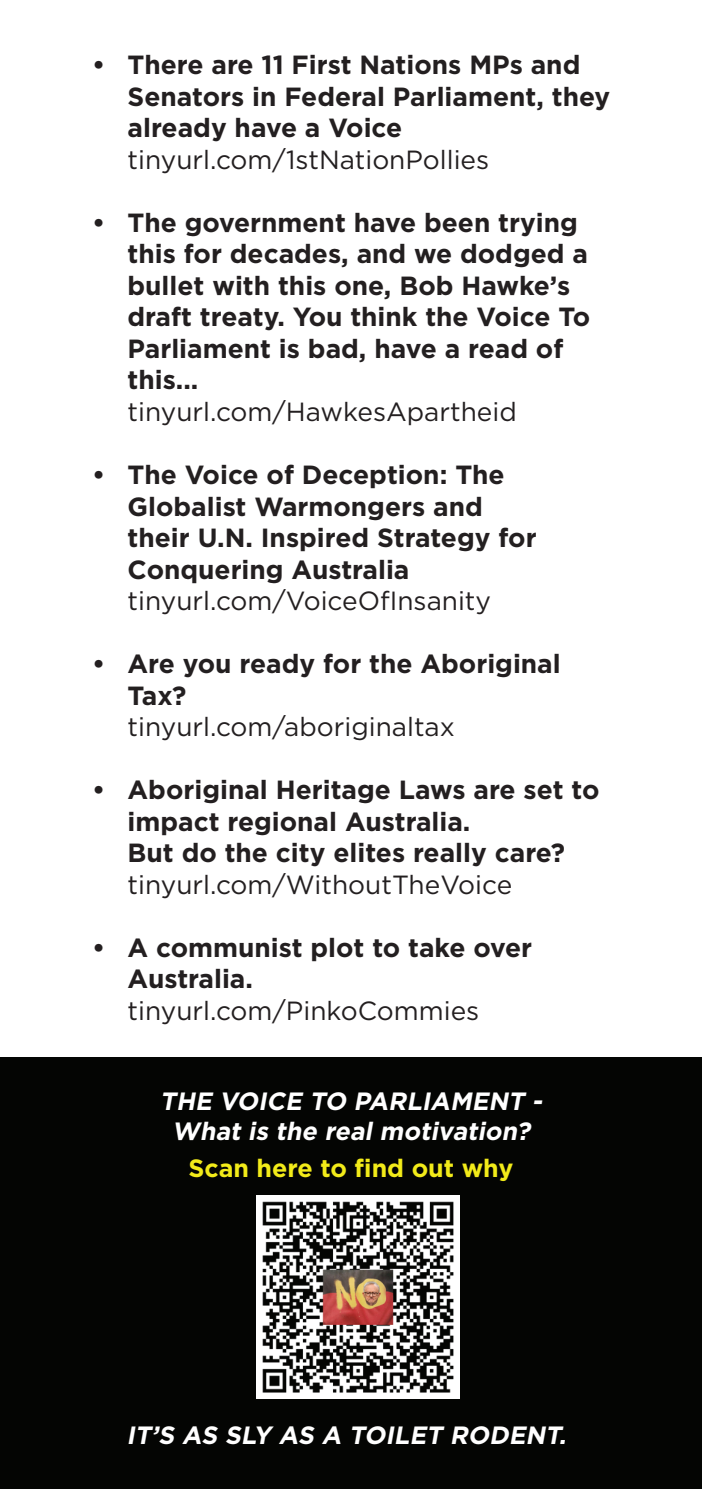
<style>
.page{position:relative;width:702px;height:1489px;background:#fff}
.page>*{position:absolute;margin:0;border:0;box-sizing:border-box;transform-origin:0 0}
.t1{font:700 26.25px/31.5px "Gotham";color:#231f20}
.t2{font:26.25px "Gotham";color:#231f20}
.t3{font:italic 700 25px/30px "Gotham";color:#fff;text-align:center}
.t4{font:700 25px "Gotham";color:#f2eb19}
</style>
<div class="page">
<div style="left:0;top:1057px;width:702px;height:431px;background:#040503"></div>
<img style="left:256px;top:1195px;width:203px;height:203px">
<p class="t1" style="left:127px;top:49px;width:484px;text-indent:-35px">• There are 11 First Nations MPs and<br>Senators in Federal Parliament, they already have a Voice</p>
<p class="t2" style="left:127px;top:143px;width:363px">tinyurl.com/1stNationPollies</p>
<p class="t1" style="left:127px;top:207px;width:464px;text-indent:-35px">• The government have been trying this for decades, and we dodged a bullet with this one, Bob Hawke’s draft treaty. You think the Voice To<br>Parliament is bad, have a read of this...</p>
<p class="t2" style="left:127px;top:395px;width:391px">tinyurl.com/HawkesApartheid</p>
<p class="t1" style="left:127px;top:459px;width:410px;text-indent:-35px">• The Voice of Deception: The<br>Globalist Warmongers and their U.N. Inspired Strategy for<br>Conquering Australia</p>
<p class="t2" style="left:127px;top:584px;width:365px">tinyurl.com/VoiceOfInsanity</p>
<p class="t1" style="left:127px;top:648px;width:434px;text-indent:-35px">• Are you ready for the Aboriginal<br>Tax?</p>
<p class="t2" style="left:127px;top:710px;width:329px">tinyurl.com/aboriginaltax</p>
<p class="t1" style="left:127px;top:774px;width:473px;text-indent:-35px">• Aboriginal Heritage Laws are set to impact regional Australia.<br>But do the city elites really care?</p>
<p class="t2" style="left:127px;top:867px;width:386px">tinyurl.com/WithoutTheVoice</p>
<p class="t1" style="left:127px;top:931px;width:406px;text-indent:-35px">• A communist plot to take over<br>Australia.</p>
<p class="t2" style="left:127px;top:993px;width:353px">tinyurl.com/PinkoCommies</p>
<p class="t3" style="left:160px;top:1085px;width:389px">THE VOICE TO PARLIAMENT -<br>What is the real motivation?</p>
<p class="t4" style="left:188px;top:1151px;width:326px">Scan here to find out why</p>
<p class="t3" style="left:126px;top:1419px;width:447px">IT’S AS SLY AS A TOILET RODENT.</p>
</div>
